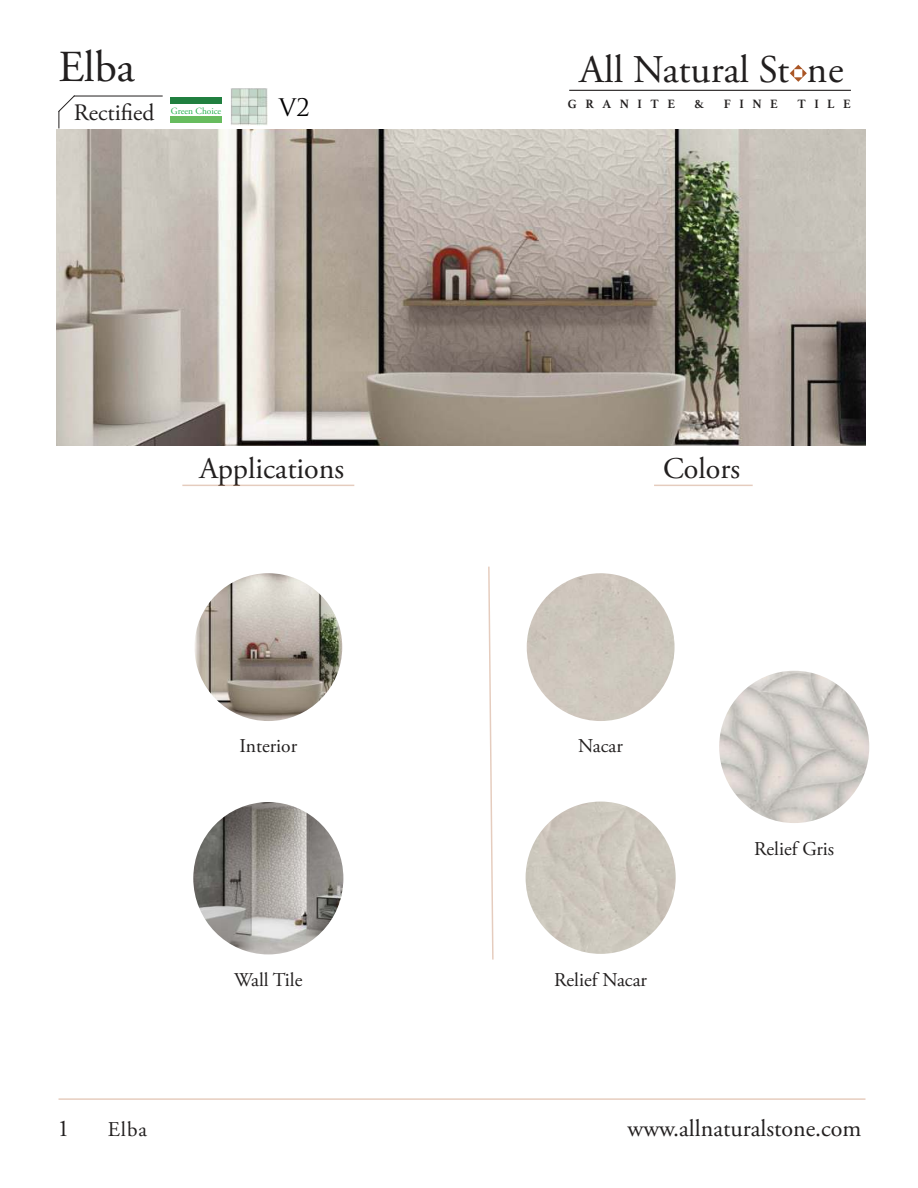
<style>
.page{position:relative;width:918px;height:1188px;background:#fff}
.page>*{position:absolute;margin:0;border:0;box-sizing:border-box;transform-origin:0 0}
.t1{font:44.25px "Adobe Garamond Pro";color:#221f1f}
.t2{font:39.15px "Adobe Garamond Pro";color:#221f1f}
.t3{font:30px "Adobe Garamond Pro";color:#221f1f}
.t4{font:24px "Adobe Garamond Pro";color:#221f1f}
.t5{font:23.55px "Adobe Garamond Pro";color:#221f1f}
.t6{font:23.55px "Trajan Pro 3";color:#020102}
.t7{font:21px "Adobe Garamond Pro";color:#221f1f}
.t8{font:19.5px "Adobe Garamond Pro";color:#221f1f}
.t9{font:700 12.75px "Athelas";letter-spacing:.665em;color:#221f1f}
.t10{font:9.45px "Adobe Garamond Pro";color:#21af4a}
</style>
<div class="page">
<img style="left:194px;top:573px;width:148px;height:148px;border-radius:74px">
<img style="left:193px;top:802px;width:150px;height:152px">
<div style="left:527px;top:573px;width:148px;height:148px;background:#cec6bd;border-radius:74px"></div>
<img style="left:526px;top:802px;width:150px;height:152px">
<img style="left:719px;top:671px;width:150px;height:152px">
<svg style="left:488px;top:567px;width:6px;height:393px"></svg>
<hr style="left:182px;top:485px;width:172px;height:1px;background:#aa5625">
<hr style="left:58px;top:1098px;width:808px;height:2px;background:#aa5625">
<hr style="left:654px;top:485px;width:99px;height:1px;background:#aa5625">
<img style="left:57px;top:129px;width:808px;height:317px">
<hr style="left:569px;top:90px;width:282px;height:1px;background:#221f1f">
<svg style="left:790px;top:65px;width:17px;height:17px"></svg>
<svg style="left:58px;top:95px;width:18px;height:33px"></svg>
<hr style="left:74px;top:96px;width:89px;height:1px;background:#221f1f">
<div style="left:171px;top:116px;width:51px;height:7px;background:#67bc5e"></div>
<div style="left:171px;top:97px;width:51px;height:7px;background:#207f3f"></div>
<img style="left:231px;top:89px;width:36px;height:36px">
<h1 class="t1" style="left:58px;top:49px;width:78px">Elba</h1>
<p class="t5" style="left:74px;top:103px;width:82px">Rectified</p>
<p class="t10" style="left:171px;top:107px;width:52px">Green Choice</p>
<h2 class="t2" style="left:580px;top:54px;width:265px">All Natural St ne</h2>
<p class="t6" style="left:279px;top:95px;width:32px">V2</p>
<p class="t9" style="left:568px;top:97px;width:109px">GRANITE</p>
<p class="t9" style="left:695px;top:97px;width:11px">&amp;</p>
<p class="t9" style="left:724px;top:97px;width:56px">FINE</p>
<p class="t9" style="left:798px;top:97px;width:55px">TILE</p>
<h3 class="t3" style="left:199px;top:456px;width:146px">Applications</h3>
<h3 class="t3" style="left:663px;top:456px;width:79px">Colors</h3>
<p class="t8" style="left:239px;top:738px;width:59px">Interior</p>
<p class="t4" style="left:57px;top:1118px;width:13px">1</p>
<p class="t7" style="left:108px;top:1121px;width:41px">Elba</p>
<p class="t8" style="left:234px;top:972px;width:70px">Wall Tile</p>
<p class="t8" style="left:578px;top:738px;width:46px">Nacar</p>
<p class="t8" style="left:554px;top:972px;width:94px">Relief Nacar</p>
<p class="t8" style="left:754px;top:841px;width:82px">Relief Gris</p>
<p class="t4" style="left:628px;top:1118px;width:235px">www.allnaturalstone.com</p>
</div>
